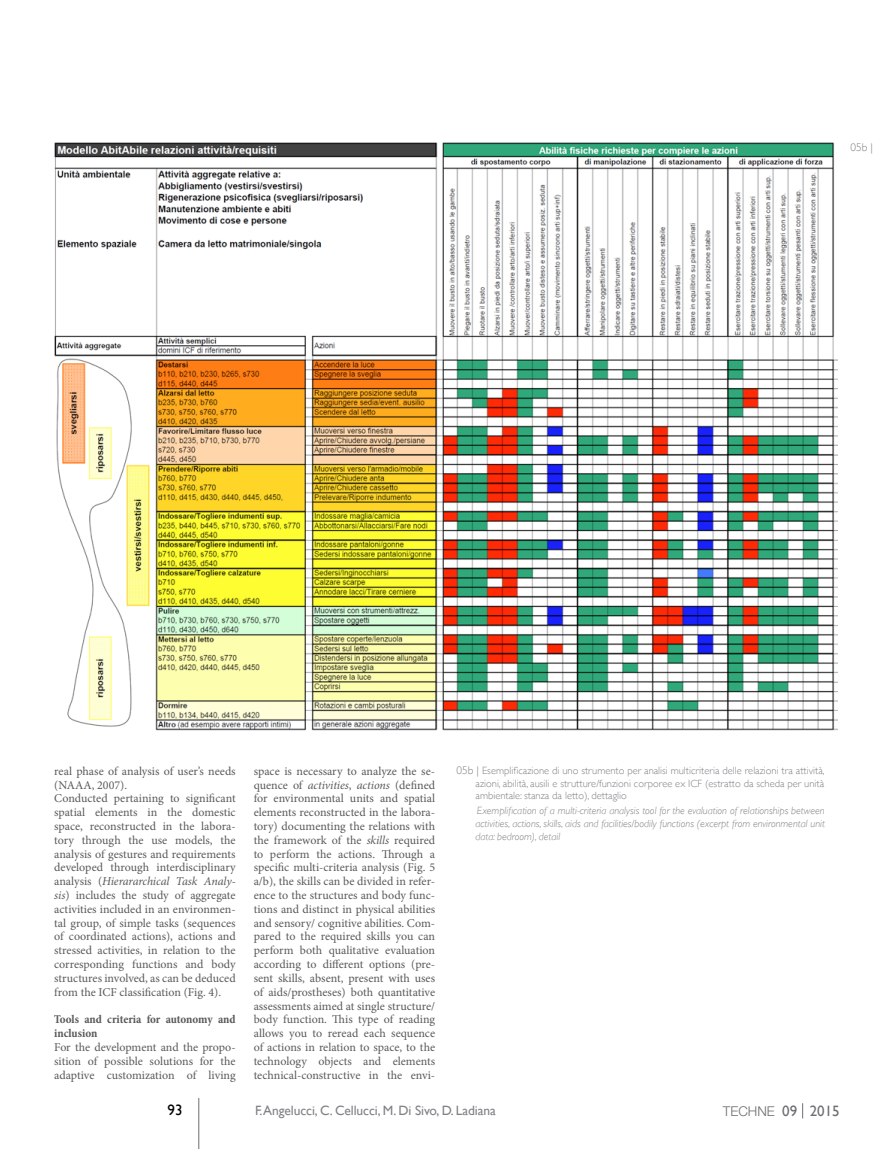
<style>
.page{position:relative;width:893px;height:1149px;background:#fff}
.page>*{position:absolute;margin:0;border:0;box-sizing:border-box;transform-origin:0 0}
.t1{font:15px "Gill Sans";color:#000}
.t2{font:13.5px "Gill Sans";letter-spacing:-.005em;color:#808285}
.t3{font:300 13.5px "Helvetica Neue";color:#6d6e71}
.t4{font:12px/13.8px "Minion Pro";color:#58595b;text-align:justify}
.t5{font:700 condensed 12px/13.8px "Minion Pro";letter-spacing:-.005em;color:#58595b}
.t6{font:300 11.25px "Gill Sans";color:#808285}
.t7{font:300 10.5px/12.8px "Gill Sans";color:#808285;text-align:justify}
.t8{font:italic 300 10.5px/12.8px "Gill Sans";color:#808285;text-align:justify}
.s1{font-style:italic}
.s2{font-size:11.25px}
.s3{font-family:"Gill Sans";font-weight:400;font-size:15px}
</style>
<div class="page">
<svg style="left:802px;top:1103px;width:1px;height:15px"></svg>
<hr style="left:198px;top:1097px;width:1px;height:51px;background:#6d6e71">
<img style="left:54px;top:142px;width:784px;height:589px">
<p class="t6" style="left:850px;top:141px;width:24px">05b |</p>
<p class="t4" style="left:54px;top:763px;width:183px;text-align:left">real phase of analysis of user’s needs (NAAA, 2007).<br>Conducted pertaining to significant spatial elements in the domestic space, reconstructed in the labora&shy;tory through the use models, the analysis of gestures and requirements developed through interdisciplinary analysis (<span class="s1">Hierararchical Task Analy&shy;sis</span>) includes the study of aggregate activities included in an environmen&shy;tal group, of simple tasks (sequences of coordinated actions), actions and stressed activities, in relation to the corresponding functions and body structures involved, as can be deduced from the ICF classification (Fig. 4).</p>
<p class="t5" style="left:54px;top:1012px;width:183px">Tools and criteria for autonomy and inclusion</p>
<p class="t4" style="left:54px;top:1039px;width:183px">For the development and the propo&shy;sition of possible solutions for the adaptive customization of living</p>
<p class="t4" style="left:254px;top:763px;width:183px">space is necessary to analyze the se&shy;quence of <span class="s1">activities</span>, <span class="s1">actions</span> (defined for environmental units and spatial elements reconstructed in the labora&shy;tory) documenting the relations with the framework of the <span class="s1">skills</span> required to perform the actions. Through a specific multi-criteria analysis (Fig. 5 a/b), the skills can be divided in refer&shy;ence to the structures and body func&shy;tions and distinct in physical abilities and sensory/ cognitive abilities. Com&shy;pared to the required skills you can perform both qualitative evaluation according to different options (pre&shy;sent skills, absent, present with uses of aids/prostheses) both quantitative assessments aimed at single structure/ body function. This type of reading allows you to reread each sequence of actions in relation to space, to the technology objects and elements technical-constructive in the envi-</p>
<p class="t7" style="left:476px;top:763px;width:351px;text-indent:-19px"><span class="s2">05b |</span> Esemplificazione di uno strumento per analisi multicriteria delle relazioni tra attività, azioni, abilità, ausili e strutture/funzioni corporee ex ICF (estratto da scheda per unità ambientale: stanza da letto), dettaglio</p>
<p class="t8" style="left:476px;top:804px;width:351px">Exemplification of a multi-criteria analysis tool for the evaluation of relationships between activities, actions, skills, aids and facilities/bodily functions (excerpt from environmental unit data: bedroom), detail</p>
<p class="t1" style="left:168px;top:1100px;width:16px">93</p>
<p class="t2" style="left:255px;top:1102px;width:242px">F. Angelucci, C. Cellucci, M. Di Sivo, D. Ladiana</p>
<p class="t3" style="left:723px;top:1102px;width:118px">TECHNE <span class="s3">09 2015</span></p>
</div>
